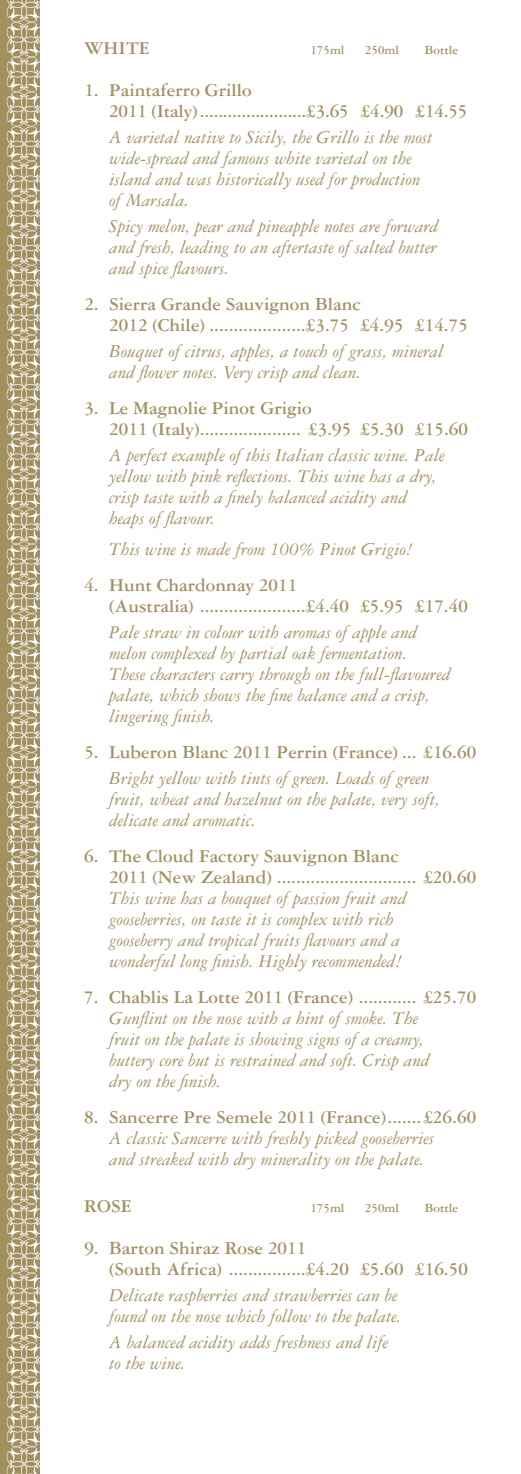
<style>
.page{position:relative;width:521px;height:1474px;background:#fff}
.page>*{position:absolute;margin:0;border:0;box-sizing:border-box;transform-origin:0 0}
.t1{font:italic 19.25px/21px "Garamond Three";color:#a39060}
.t2{font:700 19.25px/21px "Garamond Three";color:#a39060}
.t3{font:700 13.12px "Garamond Three";color:#a39060}
</style>
<div class="page">
<div style="left:0;top:0;width:40px;height:1473px;background:#a39060"></div>
<svg style="left:6px;top:0;width:34px;height:1473px"></svg>
<p class="t2" style="left:84px;top:39px;width:67px">WHITE</p>
<p class="t3" style="left:310px;top:46px;width:36px">175ml</p>
<p class="t3" style="left:365px;top:46px;width:36px">250ml</p>
<p class="t3" style="left:425px;top:46px;width:35px">Bottle</p>
<p class="t2" style="left:109px;top:81px;width:360px;text-indent:-25px">1. Paintaferro Grillo<br>2011 (Italy) .......................£3.65 £4.90 £14.55</p>
<p class="t1" style="left:109px;top:128px;width:325px">A varietal native to Sicily, the Grillo is the most wide-spread and famous white varietal on the island and was historically used for production of Marsala.</p>
<p class="t1" style="left:109px;top:217px;width:330px;text-align:justify">Spicy melon, pear and pineapple notes are forward and fresh, leading to an aftertaste of salted butter and spice flavours.</p>
<p class="t2" style="left:109px;top:295px;width:360px;text-indent:-25px">2. Sierra Grande Sauvignon Blanc<br>2012 (Chile) ....................£3.75 £4.95 £14.75</p>
<p class="t1" style="left:109px;top:342px;width:336px">Bouquet of citrus, apples, a touch of grass, mineral and flower notes. Very crisp and clean.</p>
<p class="t2" style="left:109px;top:399px;width:360px;text-indent:-25px">3. Le Magnolie Pinot Grigio<br>2011 (Italy) ..................... £3.95 £5.30 £15.60</p>
<p class="t1" style="left:109px;top:446px;width:337px">A perfect example of this Italian classic wine. Pale yellow with pink reflections. This wine has a dry, crisp taste with a finely balanced acidity and heaps of flavour.</p>
<p class="t1" style="left:109px;top:540px;width:306px">This wine is made from 100% Pinot Grigio!</p>
<p class="t2" style="left:109px;top:576px;width:360px;text-indent:-25px">4. Hunt Chardonnay 2011<br>(Australia) ......................£4.40 £5.95 £17.40</p>
<p class="t1" style="left:109px;top:623px;width:343px">Pale straw in colour with aromas of apple and melon complexed by partial oak fermentation.<br>These characters carry through on the full-flavoured palate, which shows the fine balance and a crisp, lingering finish.</p>
<p class="t2" style="left:84px;top:743px;width:393px">5. Luberon Blanc 2011 Perrin (France) ... £16.60</p>
<p class="t1" style="left:109px;top:769px;width:332px">Bright yellow with tints of green. Loads of green fruit, wheat and hazelnut on the palate, very soft, delicate and aromatic.</p>
<p class="t2" style="left:109px;top:847px;width:369px;text-indent:-25px">6. The Cloud Factory Sauvignon Blanc<br>2011 (New Zealand) ............................. £20.60</p>
<p class="t1" style="left:109px;top:889px;width:299px">This wine has a bouquet of passion fruit and gooseberries, on taste it is complex with rich gooseberry and tropical fruits flavours and a wonderful long finish. Highly recommended!</p>
<p class="t2" style="left:84px;top:988px;width:393px">7. Chablis La Lotte 2011 (France) ............ £25.70</p>
<p class="t1" style="left:109px;top:1008px;width:322px">Gunflint on the nose with a hint of smoke. The fruit on the palate is showing signs of a creamy, buttery core but is restrained and soft. Crisp and dry on the finish.</p>
<p class="t2" style="left:84px;top:1107px;width:393px">8. Sancerre Pre Semele 2011 (France) .......£26.60</p>
<p class="t1" style="left:109px;top:1128px;width:327px">A classic Sancerre with freshly picked gooseberries and streaked with dry minerality on the palate.</p>
<p class="t2" style="left:84px;top:1196px;width:49px">ROSE</p>
<p class="t3" style="left:310px;top:1202px;width:36px">175ml</p>
<p class="t3" style="left:365px;top:1202px;width:36px">250ml</p>
<p class="t3" style="left:425px;top:1202px;width:35px">Bottle</p>
<p class="t2" style="left:109px;top:1238px;width:360px;text-indent:-25px">9. Barton Shiraz Rose 2011<br>(South Africa) ................£4.20 £5.60 £16.50</p>
<p class="t1" style="left:109px;top:1285px;width:294px">Delicate raspberries and strawberries can be found on the nose which follow to the palate.</p>
<p class="t1" style="left:109px;top:1332px;width:281px">A balanced acidity adds freshness and life to the wine.</p>
</div>
